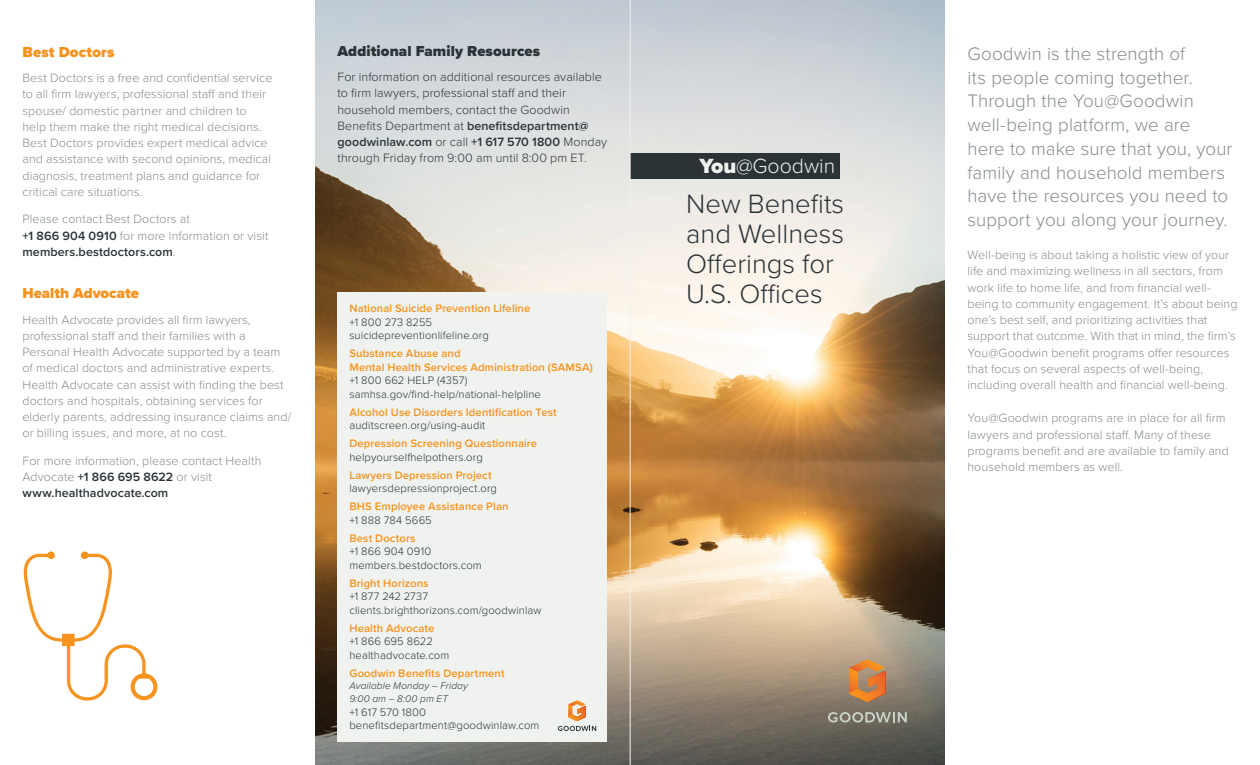
<style>
.page{position:relative;width:1260px;height:765px;background:#fff}
.page>*{position:absolute;margin:0;border:0;box-sizing:border-box;transform-origin:0 0}
.t1{font:300 27.5px/30px "Proxima Nova";color:#2b3337}
.t2{font:300 21.25px "Proxima Nova";color:#eff2ee}
.t3{font:300 18.75px/23.8px "Proxima Nova";letter-spacing:.005em;color:#858c91}
.t4{font:900 15px "Proxima Nova";letter-spacing:.005em;color:#2b3337}
.t5{font:900 15px "Proxima Nova";color:#f7931d}
.t6{font:300 12.5px/16.2px "Proxima Nova";letter-spacing:.005em;color:#858c91}
.t7{font:300 12.5px/16.2px "Proxima Nova";letter-spacing:.005em;color:#2b3337}
.t8{font:300 11.25px/13.5px "Proxima Nova";letter-spacing:.01em;color:#2b3337}
.t9{font:600 11.25px/13.5px "Proxima Nova";letter-spacing:.01em;color:#f7931d}
.t10{font:italic 300 10px/13.5px "Proxima Nova";letter-spacing:.015em;color:#2b3337}
.s1{font-weight:600;color:#2b3337}
.s2{font-weight:600}
.s3{font-weight:900}
</style>
<div class="page">
<img style="left:315px;top:0;width:630px;height:765px">
<div style="left:630px;top:154px;width:210px;height:25px;background:#2b3337"></div>
<div style="left:338px;top:292px;width:270px;height:450px;background:#eff2ee"></div>
<svg style="left:828px;top:712px;width:79px;height:11px"></svg>
<svg style="left:849px;top:660px;width:37px;height:42px;background:#cd8245"></svg>
<svg style="left:558px;top:700px;width:38px;height:31px"></svg>
<hr style="left:630px;top:0;width:1px;height:765px;background:#eff2ee">
<svg style="left:23px;top:551px;width:134px;height:149px"></svg>
<p class="t5" style="left:22px;top:41px;width:94px">Best Doctors</p>
<p class="t6" style="left:22px;top:69px;width:251px">Best Doctors is a free and confidential service to all firm lawyers, professional staff and their spouse/ domestic partner and children to help them make the right medical decisions.<br>Best Doctors provides expert medical advice and assistance with second opinions, medical diagnosis, treatment plans and guidance for critical care situations.</p>
<p class="t6" style="left:22px;top:210px;width:247px">Please contact Best Doctors at<br><span class="s1">+1 866 904 0910</span> for more information or visit <span class="s1">members.bestdoctors.com</span>.</p>
<p class="t5" style="left:22px;top:282px;width:118px">Health Advocate</p>
<p class="t6" style="left:22px;top:311px;width:270px">Health Advocate provides all firm lawyers, professional staff and their families with a Personal Health Advocate supported by a team of medical doctors and administrative experts.<br>Health Advocate can assist with finding the best doctors and hospitals, obtaining services for elderly parents, addressing insurance claims and/ or billing issues, and more, at no cost.</p>
<p class="t6" style="left:22px;top:452px;width:240px">For more information, please contact Health<br>Advocate <span class="s1">+1 866 695 8622</span> or visit <span class="s1">www.healthadvocate.com</span></p>
<p class="t4" style="left:338px;top:40px;width:204px">Additional Family Resources</p>
<p class="t7" style="left:338px;top:68px;width:271px">For information on additional resources available to firm lawyers, professional staff and their household members, contact the Goodwin Benefits Department at <span class="s2">benefitsdepartment@ goodwinlaw.com</span> or call <span class="s2">+1 617 570 1800</span> Monday through Friday from 9:00 am until 8:00 pm ET.</p>
<p class="t9" style="left:349px;top:302px;width:182px">National Suicide Prevention Lifeline</p>
<p class="t8" style="left:349px;top:315px;width:141px">+1 800 273 8255 suicidepreventionlifeline.org</p>
<p class="t9" style="left:349px;top:347px;width:245px">Substance Abuse and<br>Mental Health Services Administration (SAMSA)</p>
<p class="t8" style="left:349px;top:373px;width:193px">+1 800 662 HELP (4357) samhsa.gov/find-help/national-helpline</p>
<p class="t9" style="left:349px;top:406px;width:209px">Alcohol Use Disorders Identification Test</p>
<p class="t8" style="left:349px;top:418px;width:137px">auditscreen.org/using-audit</p>
<p class="t9" style="left:349px;top:437px;width:189px">Depression Screening Questionnaire</p>
<p class="t8" style="left:349px;top:450px;width:135px">helpyourselfhelpothers.org</p>
<p class="t9" style="left:349px;top:469px;width:144px">Lawyers Depression Project</p>
<p class="t8" style="left:349px;top:481px;width:149px">lawyersdepressionproject.org</p>
<p class="t9" style="left:349px;top:500px;width:161px">BHS Employee Assistance Plan</p>
<p class="t8" style="left:349px;top:513px;width:84px">+1 888 784 5665</p>
<p class="t9" style="left:349px;top:532px;width:68px">Best Doctors</p>
<p class="t8" style="left:349px;top:544px;width:134px">+1 866 904 0910 members.bestdoctors.com</p>
<p class="t9" style="left:349px;top:577px;width:81px">Bright Horizons</p>
<p class="t8" style="left:349px;top:589px;width:194px">+1 877 242 2737 clients.brighthorizons.com/goodwinlaw</p>
<p class="t9" style="left:349px;top:622px;width:87px">Health Advocate</p>
<p class="t8" style="left:349px;top:634px;width:101px">+1 866 695 8622 healthadvocate.com</p>
<p class="t9" style="left:349px;top:667px;width:157px">Goodwin Benefits Department</p>
<p class="t10" style="left:349px;top:678px;width:120px">Available Monday – Friday<br>9:00 am – 8:00 pm ET</p>
<p class="t8" style="left:349px;top:705px;width:192px">+1 617 570 1800 benefitsdepartment@goodwinlaw.com</p>
<h2 class="t2" style="left:700px;top:150px;width:137px"><span class="s3">You</span>@Goodwin</h2>
<h1 class="t1" style="left:686px;top:187px;width:159px">New Benefits and Wellness<br>Offerings for<br>U.S. Offices</h1>
<h3 class="t3" style="left:968px;top:41px;width:267px">Goodwin is the strength of<br>its people coming together.<br>Through the You@Goodwin well-being platform, we are<br>here to make sure that you, your family and household members have the resources you need to support you along your journey.</h3>
<p class="t6" style="left:968px;top:246px;width:271px">Well-being is about taking a holistic view of your life and maximizing wellness in all sectors, from work life to home life, and from financial well&shy;being to community engagement. It’s about being one’s best self, and prioritizing activities that support that outcome. With that in mind, the firm’s You@Goodwin benefit programs offer resources that focus on several aspects of well-being, including overall health and financial well-being.</p>
<p class="t6" style="left:968px;top:409px;width:263px">You@Goodwin programs are in place for all firm lawyers and professional staff. Many of these programs benefit and are available to family and household members as well.</p>
</div>
